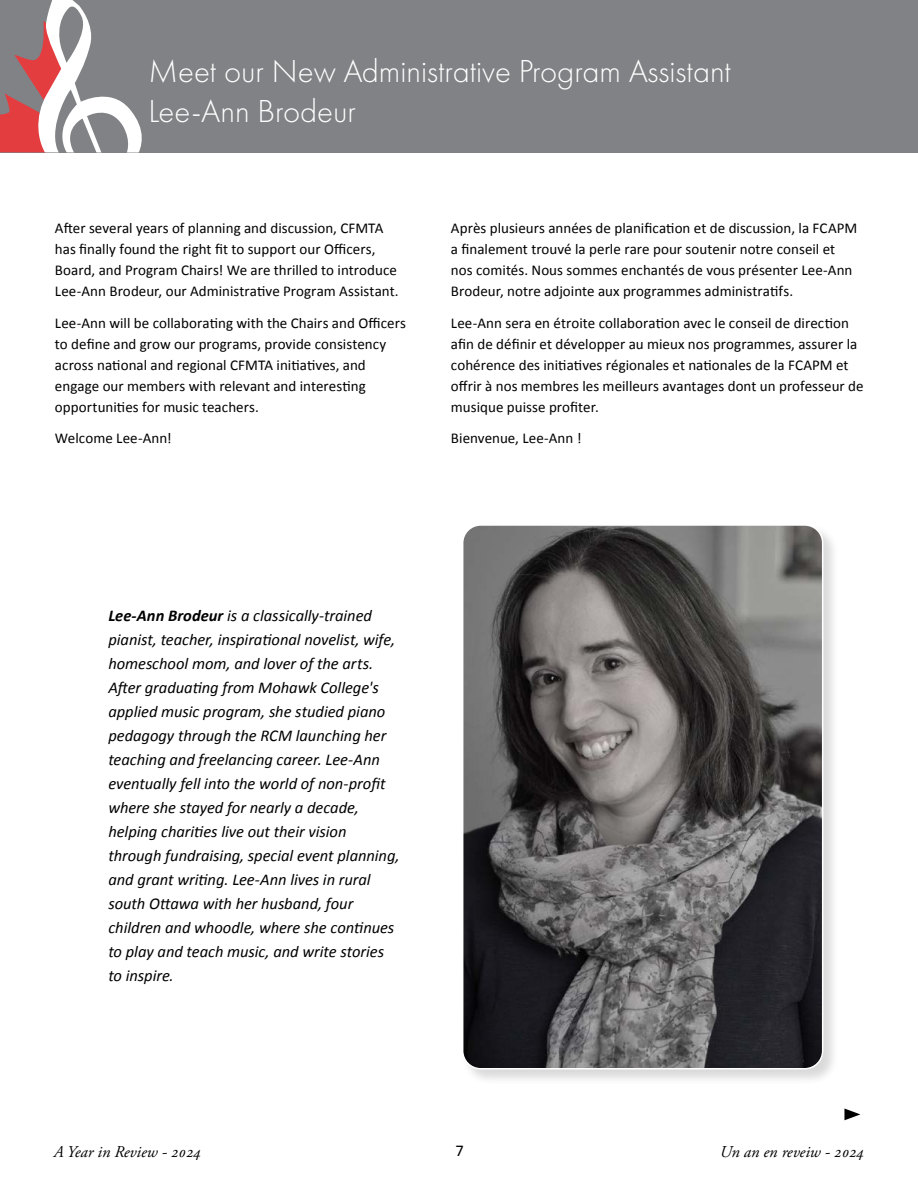
<style>
.page{position:relative;width:918px;height:1188px;background:#fff}
.page>*{position:absolute;margin:0;border:0;box-sizing:border-box;transform-origin:0 0}
.t1{font:300 33px/39.6px "Futura PT";color:#fff}
.t2{font:italic 16.5px/24px "Calibri";letter-spacing:-.005em;color:#000}
.t3{font:italic 16.5px "Adobe Garamond Pro";color:#000}
.t4{font:16.5px "Calibri";color:#000}
.t5{font:15px/21px "Calibri";letter-spacing:.005em;color:#000}
.s1{font-weight:700}
</style>
<div class="page">
<div style="left:0;top:0;width:918px;height:153px;background:#808285"></div>
<svg style="left:0;top:0;width:142px;height:153px"></svg>
<svg style="left:844px;top:1109px;width:16px;height:11px"></svg>
<div style="left:461px;top:523px;width:378px;height:563px;background:#000;opacity:.15"></div>
<img style="left:463px;top:525px;width:360px;height:544px">
<div style="left:462px;top:524px;width:361px;height:545px;border:2px solid #fff;border-radius:18px"></div>
<h1 class="t1" style="left:148px;top:52px;width:584px">Meet our New Administrative Program Assistant<br>Lee-Ann Brodeur</h1>
<p class="t5" style="left:55px;top:217px;width:345px">After several years of planning and discussion, CFMTA has finally found the right fit to support our Officers, Board, and Program Chairs! We are thrilled to introduce Lee-Ann Brodeur, our Administrative Program Assistant.</p>
<p class="t5" style="left:55px;top:312px;width:352px">Lee-Ann will be collaborating with the Chairs and Officers to define and grow our programs, provide consistency across national and regional CFMTA initiatives, and engage our members with relevant and interesting opportunities for music teachers.</p>
<p class="t5" style="left:55px;top:427px;width:118px">Welcome Lee-Ann!</p>
<p class="t5" style="left:451px;top:217px;width:408px">Après plusieurs années de planification et de discussion, la FCAPM a finalement trouvé la perle rare pour soutenir notre conseil et nos comités. Nous sommes enchantés de vous présenter Lee-Ann Brodeur, notre adjointe aux programmes administratifs.</p>
<p class="t5" style="left:451px;top:312px;width:414px">Lee-Ann sera en étroite collaboration avec le conseil de direction afin de définir et développer au mieux nos programmes, assurer la cohérence des initiatives régionales et nationales de la FCAPM et offrir à nos membres les meilleurs avantages dont un professeur de musique puisse profiter.</p>
<p class="t5" style="left:451px;top:427px;width:132px">Bienvenue, Lee-Ann !</p>
<p class="t2" style="left:108px;top:603px;width:293px"><span class="s1">Lee-Ann Brodeur</span> is a classically-trained pianist, teacher, inspirational novelist, wife, homeschool mom, and lover of the arts.<br>After graduating from Mohawk College's applied music program, she studied piano pedagogy through the RCM launching her teaching and freelancing career. Lee-Ann eventually fell into the world of non-profit where she stayed for nearly a decade, helping charities live out their vision through fundraising, special event planning, and grant writing. Lee-Ann lives in rural south Ottawa with her husband, four children and whoodle, where she continues to play and teach music, and write stories to inspire.</p>
<p class="t3" style="left:54px;top:1142px;width:149px">A Year in Review - 2024</p>
<p class="t4" style="left:456px;top:1139px;width:10px">7</p>
<p class="t3" style="left:720px;top:1142px;width:146px">Un an en reveiw - 2024</p>
</div>
